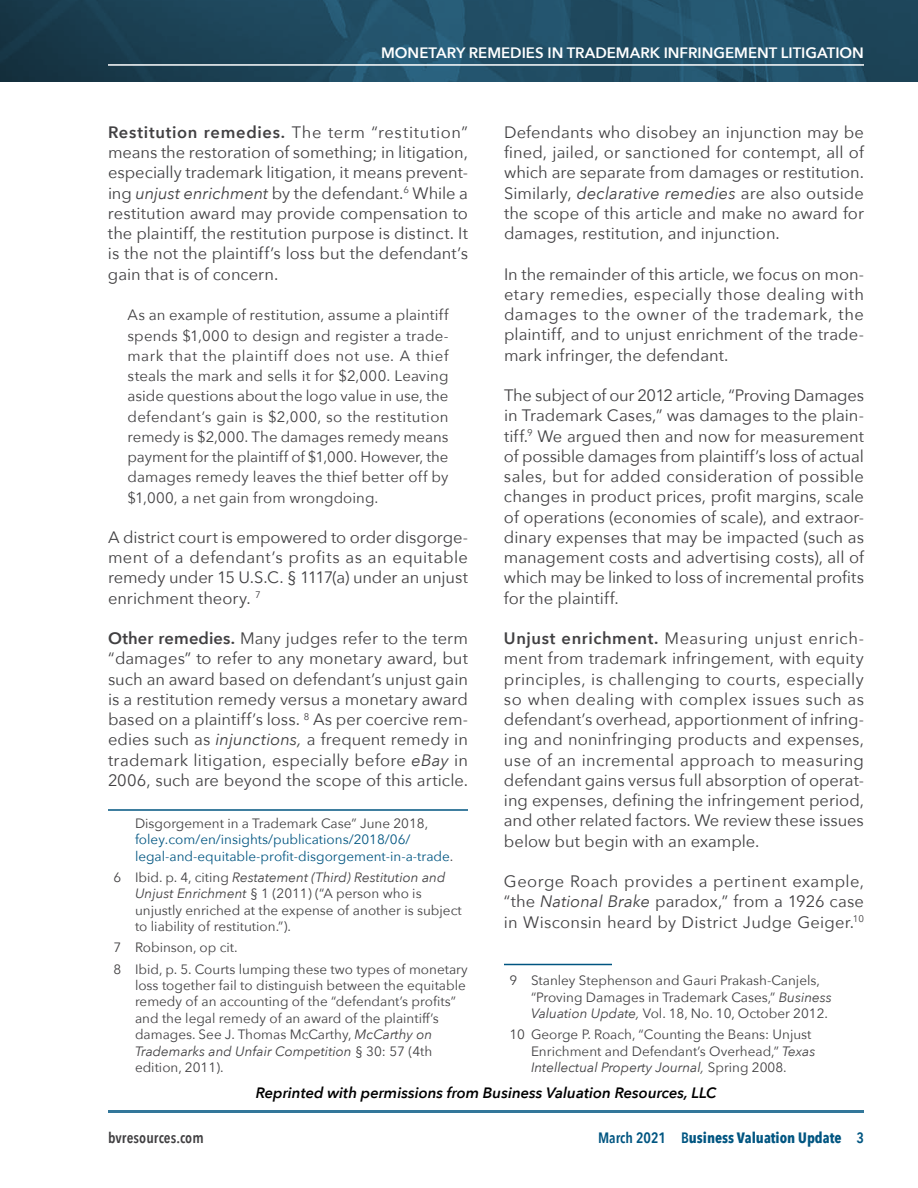
<style>
.page{position:relative;width:918px;height:1188px;background:#fff}
.page>*{position:absolute;margin:0;border:0;box-sizing:border-box;transform-origin:0 0}
.t1{font:16.5px/20.2px "Avenir Next";color:#414042;text-align:justify}
.t2{font:15px/20.2px "Avenir Next";letter-spacing:.005em;color:#414042;text-align:justify}
.t3{font:italic 600 15px "Avenir Next";color:#000}
.t4{font:600 15px "Avenir Next";color:#fff}
.t5{font:700 15px "Avenir Next Condensed";color:#005581}
.t6{font:600 15px "Avenir Next Condensed";letter-spacing:.005em;color:#414042}
.t7{font:13.5px/16.5px "Avenir Next";color:#414042}
.t8{font:13.5px/16.5px "Avenir Next";color:#005581}
.s1{font-weight:600}
.s2{font-style:italic}
.s3{color:#414042}
</style>
<div class="page">
<svg style="left:0;top:0;width:918px;height:82px;background:#1f495f"></svg>
<hr style="left:108px;top:1110px;width:756px;height:3px;background:#33779a">
<hr style="left:108px;top:64px;width:756px;height:2px;background:#fff">
<hr style="left:108px;top:809px;width:360px;height:2px;background:#005581">
<hr style="left:504px;top:964px;width:108px;height:1px;background:#005581">
<p class="t4" style="left:381px;top:40px;width:484px">Monetary Rem edies I n Trademark I nfringem ent Litigation</p>
<p class="t1" style="left:108px;top:121px;width:362px"><span class="s1">Restitution remedies.</span> The term “restitution” means the restoration of something; in litigation, especially trademark litigation, it means prevent&shy;ing <span class="s2">unjust enrichment</span> by the defendant.<sup>6</sup> While a restitution award may provide compensation to the plaintiff, the restitution purpose is distinct. It is the not the plaintiff’s loss but the defendant’s gain that is of concern.</p>
<p class="t2" style="left:128px;top:304px;width:323px">As an example of restitution, assume a plaintiff spends $1,000 to design and register a trade&shy;mark that the plaintiff does not use. A thief steals the mark and sells it for $2,000. Leaving aside questions about the logo value in use, the defendant’s gain is $2,000, so the restitution remedy is $2,000. The damages remedy means payment for the plaintiff of $1,000. However, the damages remedy leaves the thief better off by $1,000, a net gain from wrongdoing.</p>
<p class="t1" style="left:108px;top:526px;width:362px">A district court is empowered to order disgorge&shy;ment of a defendant’s profits as an equitable remedy under 15 U.S.C. § 1117(a) under an unjust enrichment theory. <sup>7</sup></p>
<p class="t1" style="left:108px;top:628px;width:362px"><span class="s1">Other remedies.</span> Many judges refer to the term “damages” to refer to any monetary award, but such an award based on defendant’s unjust gain is a restitution remedy versus a monetary award based on a plaintiff’s loss. <sup>8</sup> As per coercive rem&shy;edies such as <span class="s2">injunctions,</span> a frequent remedy in trademark litigation, especially before <span class="s2">eBay</span> in 2006, such are beyond the scope of this article.</p>
<p class="t7" style="left:135px;top:814px;width:295px">Disgorgement in a Trademark Case” June 2018,</p>
<p class="t8" style="left:135px;top:831px;width:320px">foley.com/en/insights/publications/2018/06/ legal-and-equitable-profit-disgorgement-in-a-trade<span class="s3">.</span></p>
<p class="t7" style="left:135px;top:868px;width:328px;text-indent:-22px">6 Ibid. p. 4, citing <span class="s2">Restatement (Third) Restitution and Unjust Enrichment</span> § 1 (2011) (“A person who is unjustly enriched at the expense of another is subject to liability of restitution.”).</p>
<p class="t7" style="left:113px;top:937px;width:356px;line-height:21px">7 Robinson, op cit.<br>8 Ibid, p. 5. Courts lumping these two types of monetary</p>
<p class="t7" style="left:135px;top:976px;width:332px">loss together fail to distinguish between the equitable remedy of an accounting of the “defendant’s profits” and the legal remedy of an award of the plaintiff’s damages. See J. Thomas McCarthy, <span class="s2">McCarthy on Trademarks and Unfair Competition</span> § 30: 57 (4th edition, 2011).</p>
<p class="t1" style="left:504px;top:121px;width:362px">Defendants who disobey an injunction may be fined, jailed, or sanctioned for contempt, all of which are separate from damages or restitution.<br>Similarly, <span class="s2">declarative remedies</span> are also outside the scope of this article and make no award for damages, restitution, and injunction.</p>
<p class="t1" style="left:504px;top:263px;width:362px">In the remainder of this article, we focus on mon&shy;etary remedies, especially those dealing with damages to the owner of the trademark, the plaintiff, and to unjust enrichment of the trade&shy;mark infringer, the defendant.</p>
<p class="t1" style="left:504px;top:385px;width:362px">The subject of our 2012 article, “Proving Damages in Trademark Cases,” was damages to the plain&shy;tiff.<sup>9</sup> We argued then and now for measurement of possible damages from plaintiff’s loss of actual sales, but for added consideration of possible changes in product prices, profit margins, scale of operations (economies of scale), and extraor&shy;dinary expenses that may be impacted (such as management costs and advertising costs), all of which may be linked to loss of incremental profits for the plaintiff.</p>
<p class="t1" style="left:504px;top:628px;width:362px"><span class="s1">Unjust enrichment.</span> Measuring unjust enrich&shy;ment from trademark infringement, with equity principles, is challenging to courts, especially so when dealing with complex issues such as defendant’s overhead, apportionment of infring&shy;ing and noninfringing products and expenses, use of an incremental approach to measuring defendant gains versus full absorption of operat&shy;ing expenses, defining the infringement period, and other related factors. We review these issues below but begin with an example.</p>
<p class="t1" style="left:504px;top:871px;width:362px">George Roach provides a pertinent example, “the <span class="s2">National Brake</span> paradox,” from a 1926 case in Wisconsin heard by District Judge Geiger.<sup>10</sup></p>
<p class="t7" style="left:531px;top:972px;width:302px;text-indent:-22px">9 Stanley Stephenson and Gauri Prakash-Canjels, “Proving Damages in Trademark Cases,” <span class="s2">Business<br>Valuation Update,</span> Vol. 18, No. 10, October 2012.</p>
<p class="t7" style="left:531px;top:1026px;width:286px;text-indent:-22px">10 George P. Roach, “Counting the Beans: Unjust<br>Enrichment and Defendant’s Overhead,” <span class="s2">Texas<br>Intellectual Property Journal,</span> Spring 2008.</p>
<p class="t3" style="left:256px;top:1080px;width:462px">Reprinted with permissions from Business Valuation Resources, LLC</p>
<p class="t6" style="left:108px;top:1125px;width:97px">bvresources.com</p>
<p class="t5" style="left:598px;top:1129px;width:267px"><span class="s1">March 2021 B</span>usiness Valuation Update <span class="s1">3</span></p>
</div>
